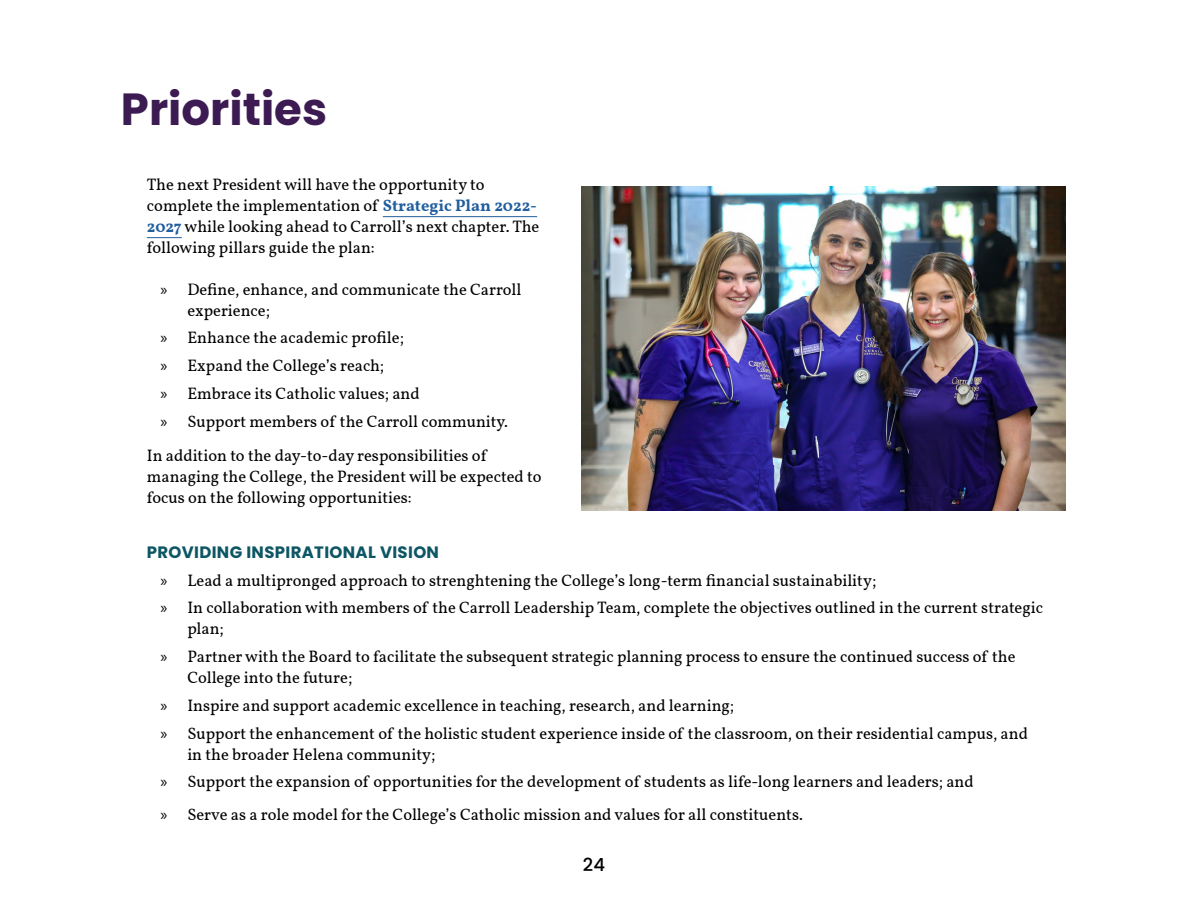
<style>
.page{position:relative;width:1188px;height:918px;background:#fff}
.page>*{position:absolute;margin:0;border:0;box-sizing:border-box;transform-origin:0 0}
.t1{font:700 45px "Poppins";color:#3c1a52}
.t2{font:500 18px "Poppins";color:#000}
.t3{font:16.5px/27.8px "Vollkorn";color:#000}
.t4{font:700 16.5px "Poppins";letter-spacing:.02em;color:#0d5664}
.s1{font-weight:700;color:#215e9e}
.s2{font-family:"Myriad Pro"}
</style>
<div class="page">
<hr style="left:383px;top:216px;width:154px;height:1px;background:#215e9e">
<hr style="left:147px;top:237px;width:35px;height:1px;background:#215e9e">
<img style="left:581px;top:187px;width:485px;height:323px">
<h1 class="t1" style="left:121px;top:83px;width:208px">Priorities</h1>
<p class="t3" style="left:147px;top:173px;width:394px;line-height:21px">The next President will have the opportunity to complete the implementation of <span class="s1">Strategic Plan 2022- 2027</span> while looking ahead to Carroll’s next chapter. The following pillars guide the plan:</p>
<p class="t3" style="left:187px;top:278px;width:336px;line-height:21px;text-indent:-27px"><span class="s2">»</span> Define, enhance, and communicate the Carroll experience;</p>
<p class="t3" style="left:160px;top:323px;width:349px"><span class="s2">»</span> Enhance the academic profile;<br><span class="s2">»</span> Expand the College’s reach;<br><span class="s2">»</span> Embrace its Catholic values; and<br><span class="s2">»</span> Support members of the Carroll community.</p>
<p class="t3" style="left:147px;top:444px;width:396px;line-height:21px">In addition to the day-to-day responsibilities of managing the College, the President will be expected to focus on the following opportunities:</p>
<p class="t4" style="left:147px;top:543px;width:294px">PROVIDING INSPIRATIONAL VISION</p>
<p class="t3" style="left:160px;top:565px;width:884px"><span class="s2">»</span> Lead a multipronged approach to strenghtening the College’s long-term financial sustainability;<br><span class="s2">»</span> In collaboration with members of the Carroll Leadership Team, complete the objectives outlined in the current strategic</p>
<p class="t3" style="left:160px;top:614px;width:857px;text-indent:27px">plan;<br><span class="s2">»</span> Partner with the Board to facilitate the subsequent strategic planning process to ensure the continued success of the</p>
<p class="t3" style="left:160px;top:663px;width:869px;text-indent:27px">College into the future;<br><span class="s2">»</span> Inspire and support academic excellence in teaching, research, and learning;<br><span class="s2">»</span> Support the enhancement of the holistic student experience inside of the classroom, on their residential campus, and</p>
<p class="t3" style="left:160px;top:739px;width:815px;text-indent:27px">in the broader Helena community;<br><span class="s2">»</span> Support the expansion of opportunities for the development of students as life-long learners and leaders; and</p>
<p class="t3" style="left:160px;top:799px;width:644px"><span class="s2">»</span> Serve as a role model for the College’s Catholic mission and values for all constituents.</p>
<p class="t2" style="left:583px;top:854px;width:24px">24</p>
</div>
